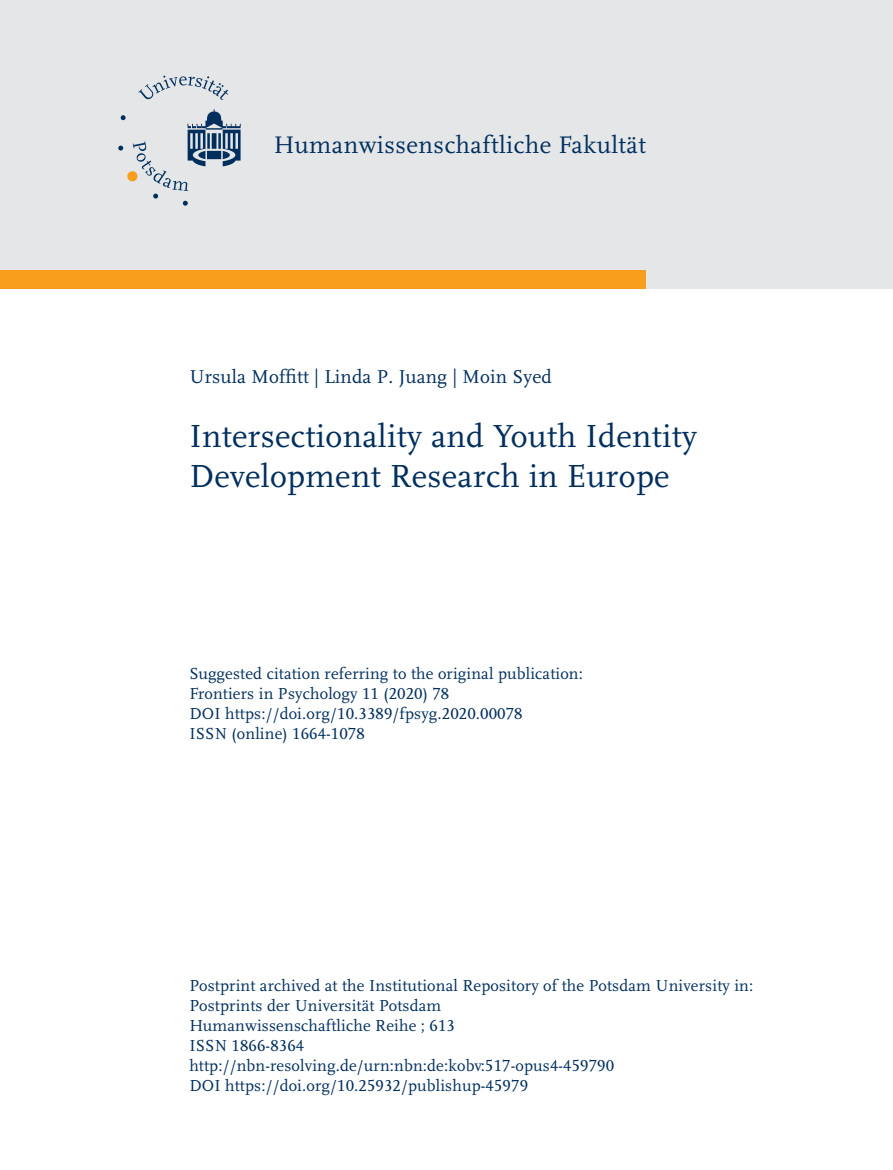
<style>
.page{position:relative;width:893px;height:1170px;background:#fff}
.page>*{position:absolute;margin:0;border:0;box-sizing:border-box;transform-origin:0 0}
.t1{font:33.3px/40px "Scala LF";letter-spacing:.01em;color:#002f5e}
.t2{font:25.05px "Scala";letter-spacing:.02em;color:#002f5e}
.t3{font:19.5px "Scala LF";letter-spacing:.01em;color:#002f5e}
.t4{font:16.65px/20px "Scala LF";letter-spacing:.01em;color:#002f5e}
</style>
<div class="page">
<div style="left:0;top:1px;width:892px;height:288px;background:#e5e6e7"></div>
<svg style="left:138px;top:76px;width:90px;height:24px"></svg>
<svg style="left:118px;top:109px;width:123px;height:97px"></svg>
<div style="left:0;top:270px;width:645px;height:19px;background:#f99d1c"></div>
<h2 class="t2" style="left:274px;top:131px;width:373px">Humanwissenschaftliche Fakultät</h2>
<p class="t3" style="left:189px;top:369px;width:364px">Ursula Moffitt | Linda P. Juang | Moin Syed</p>
<h1 class="t1" style="left:189px;top:419px;width:509px">Intersectionality and Youth Identity<br>Development Research in Europe</h1>
<p class="t4" style="left:189px;top:666px;width:395px">Suggested citation referring to the original publication:<br>Frontiers in Psychology 11 (2020) 78<br>DOI https://doi.org/10.3389/fpsyg.2020.00078<br>ISSN (online) 1664-1078</p>
<p class="t4" style="left:189px;top:977px;width:565px">Postprint archived at the Institutional Repository of the Potsdam University in:<br>Postprints der Universität Potsdam<br>Humanwissenschaftliche Reihe ; 613<br>ISSN 1866-8364<br>http://nbn-resolving.de/urn:nbn:de:kobv:517-opus4-459790<br>DOI https://doi.org/10.25932/publishup-45979</p>
</div>
